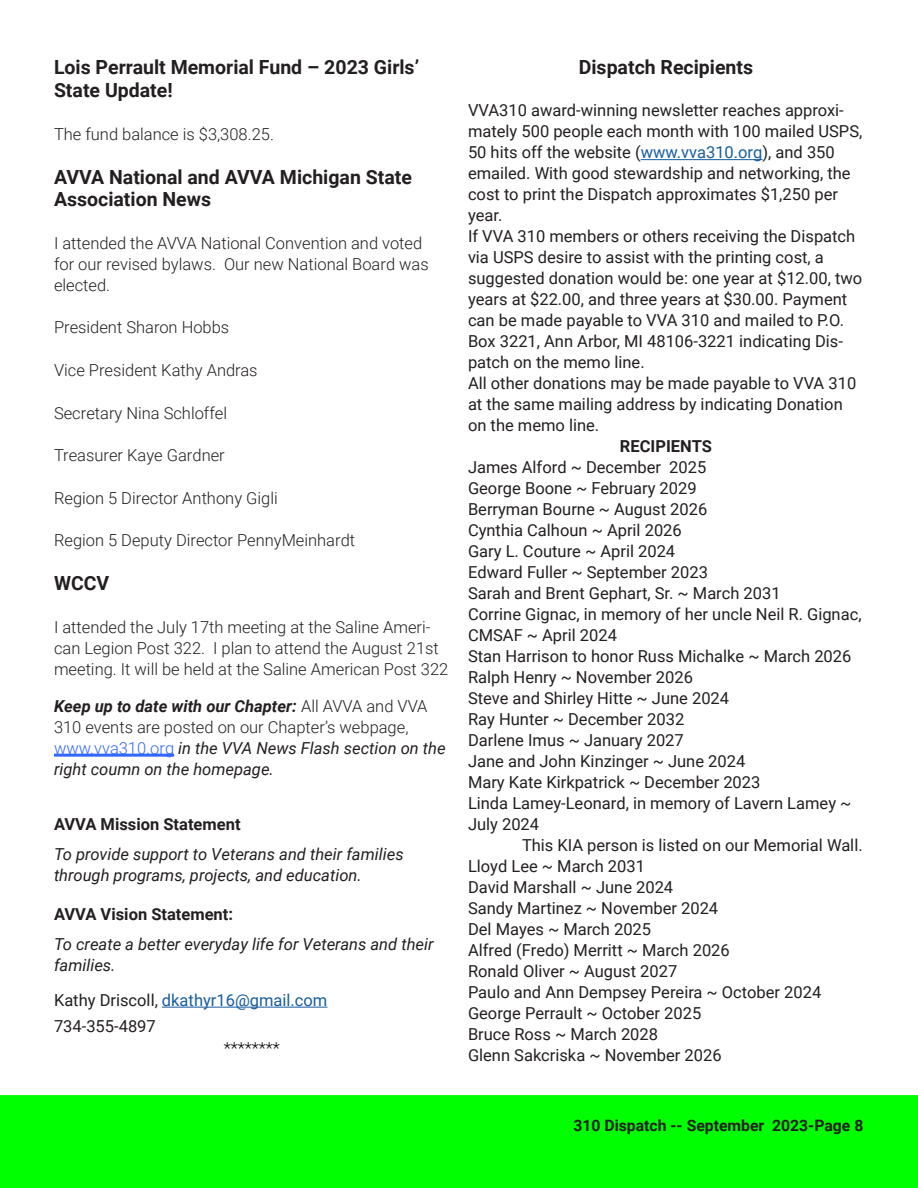
<style>
.page{position:relative;width:918px;height:1188px;background:#fff}
.page>*{position:absolute;margin:0;border:0;box-sizing:border-box;transform-origin:0 0}
.t1{font:700 19.5px/22.5px "Roboto";color:#231f20}
.t2{font:16.5px/21px "Roboto";color:#231f20}
.t3{font:300 16.5px/21px "Roboto";color:#231f20}
.Body_Text{font:italic 16.5px/21px "Roboto";color:#231f20}
.Body_Text-2{font:700 16.5px "Roboto";color:#231f20}
.t4{font:16.5px "Roboto";color:#175d9e}
.t5{font:300 16.5px "Roboto";color:#000}
.t6{font:700 15.75px "Roboto";color:#231f20}
.s1{font-family:"Times New Roman";font-weight:400;font-size:15px}
.s2{font-weight:700;font-style:italic}
.s3{color:#36f}
.s4{font-weight:400;font-style:italic}
.s5{color:#231f20}
.s6{color:#175d9e}
</style>
<div class="page">
<div style="left:0;top:1095px;width:918px;height:93px;background:#0f0"></div>
<hr style="left:54px;top:754px;width:120px;height:3px;background:#36f">
<hr style="left:162px;top:1007px;width:165px;height:1px;background:#175d9e">
<hr style="left:641px;top:159px;width:121px;height:1px;background:#175d9e">
<p class="t1" style="left:54px;top:56px;width:367px">Lois Perrault Memorial Fund – 2023 Girls’<br>State Update!</p>
<p class="t3" style="left:54px;top:123px;width:221px">The fund balance is $3,308.25<span class="s1">.</span></p>
<p class="t1" style="left:54px;top:165px;width:359px">AVVA National and AVVA Michigan State<br>Association News</p>
<p class="t3" style="left:54px;top:232px;width:376px">I attended the AVVA National Convention and voted for our revised bylaws. Our new National Board was elected.</p>
<p class="t3" style="left:54px;top:316px;width:177px">President Sharon Hobbs</p>
<p class="t3" style="left:54px;top:359px;width:205px">Vice President Kathy Andras</p>
<p class="t3" style="left:54px;top:402px;width:175px">Secretary Nina Schloffel</p>
<p class="t3" style="left:54px;top:444px;width:172px">Treasurer Kaye Gardner</p>
<p class="t3" style="left:54px;top:487px;width:225px">Region 5 Director Anthony Gigli</p>
<p class="t3" style="left:54px;top:529px;width:303px">Region 5 Deputy Director PennyMeinhardt</p>
<p class="t1" style="left:54px;top:572px;width:57px">WCCV</p>
<p class="t3" style="left:54px;top:616px;width:396px">I attended the July 17th meeting at the Saline Ameri&shy;can Legion Post 322. I plan to attend the August 21st meeting. It will be held at the Saline American Post 322</p>
<p class="t3" style="left:54px;top:695px;width:393px"><span class="s2">Keep up to date with our Chapter:</span> All AVVA and VVA 310 events are posted on our Chapter’s webpage, <span class="s3">www.vva310.org</span> <span class="s4">in the VVA News Flash section on the right coumn on the homepage.</span></p>
<p class="Body_Text-2" style="left:54px;top:813px;width:188px">AVVA Mission Statement</p>
<p class="Body_Text" style="left:54px;top:843px;width:351px">To provide support to Veterans and their families through programs, projects, and education.</p>
<p class="Body_Text-2" style="left:54px;top:903px;width:181px">AVVA Vision Statement:</p>
<p class="Body_Text" style="left:54px;top:933px;width:381px">To create a better everyday life for Veterans and their families.</p>
<p class="t4" style="left:54px;top:989px;width:275px"><span class="s5">Kathy Driscoll,</span> dkathyr16@gmail.com</p>
<p class="t2" style="left:54px;top:1015px;width:103px">734-355-4897</p>
<p class="t5" style="left:224px;top:1036px;width:57px">********</p>
<p class="t1" style="left:579px;top:56px;width:176px">Dispatch Recipients</p>
<p class="t2" style="left:468px;top:99px;width:396px">VVA310 award-winning newsletter reaches approxi&shy;mately 500 people each month with 100 mailed USPS, 50 hits off the website (<span class="s6">www.vva310.org</span>), and 350 emailed. With good stewardship and networking, the cost to print the Dispatch approximates $1,250 per year.</p>
<p class="t2" style="left:468px;top:225px;width:396px">If VVA 310 members or others receiving the Dispatch via USPS desire to assist with the printing cost, a suggested donation would be: one year at $12.00, two years at $22.00, and three years at $30.00. Payment can be made payable to VVA 310 and mailed to P.O.<br>Box 3221, Ann Arbor, MI 48106-3221 indicating Dis&shy;patch on the memo line.</p>
<p class="t2" style="left:468px;top:372px;width:390px">All other donations may be made payable to VVA 310 at the same mailing address by indicating Donation on the memo line.</p>
<p class="Body_Text-2" style="left:620px;top:435px;width:94px">RECIPIENTS</p>
<p class="t2" style="left:468px;top:456px;width:240px">James Alford ~ December 2025</p>
<p class="t2" style="left:468px;top:477px;width:230px">George Boone ~ February 2029</p>
<p class="t2" style="left:468px;top:498px;width:241px">Berryman Bourne ~ August 2026</p>
<p class="t2" style="left:468px;top:519px;width:215px">Cynthia Calhoun ~ April 2026</p>
<p class="t2" style="left:468px;top:540px;width:209px">Gary L. Couture ~ April 2024</p>
<p class="t2" style="left:468px;top:561px;width:241px">Edward Fuller ~ September 2023</p>
<p class="t2" style="left:468px;top:582px;width:314px">Sarah and Brent Gephart, Sr. ~ March 2031</p>
<p class="t2" style="left:468px;top:603px;width:395px">Corrine Gignac, in memory of her uncle Neil R. Gignac,<br>CMSAF ~ April 2024</p>
<p class="t2" style="left:468px;top:645px;width:385px">Stan Harrison to honor Russ Michalke ~ March 2026</p>
<p class="t2" style="left:468px;top:666px;width:226px">Ralph Henry ~ November 2026</p>
<p class="t2" style="left:468px;top:687px;width:263px">Steve and Shirley Hitte ~ June 2024</p>
<p class="t2" style="left:468px;top:708px;width:218px">Ray Hunter ~ December 2032</p>
<p class="t2" style="left:468px;top:729px;width:217px">Darlene Imus ~ January 2027</p>
<p class="t2" style="left:468px;top:750px;width:279px">Jane and John Kinzinger ~ June 2024</p>
<p class="t2" style="left:468px;top:771px;width:294px">Mary Kate Kirkpatrick ~ December 2023</p>
<p class="t2" style="left:468px;top:792px;width:385px">Linda Lamey-Leonard, in memory of Lavern Lamey ~<br>July 2024</p>
<p class="t2" style="left:522px;top:834px;width:342px">This KIA person is listed on our Memorial Wall.</p>
<p class="t2" style="left:468px;top:855px;width:178px">Lloyd Lee ~ March 2031</p>
<p class="t2" style="left:468px;top:876px;width:207px">David Marshall ~ June 2024</p>
<p class="t2" style="left:468px;top:897px;width:252px">Sandy Martinez ~ November 2024</p>
<p class="t2" style="left:468px;top:918px;width:185px">Del Mayes ~ March 2025</p>
<p class="t2" style="left:468px;top:939px;width:263px">Alfred (Fredo) Merritt ~ March 2026</p>
<p class="t2" style="left:468px;top:960px;width:211px">Ronald Oliver ~ August 2027</p>
<p class="t2" style="left:468px;top:981px;width:355px">Paulo and Ann Dempsey Pereira ~ October 2024</p>
<p class="t2" style="left:468px;top:1002px;width:235px">George Perrault ~ October 2025</p>
<p class="t2" style="left:468px;top:1023px;width:192px">Bruce Ross ~ March 2028</p>
<p class="t2" style="left:468px;top:1044px;width:255px">Glenn Sakcriska ~ November 2026</p>
<p class="t6" style="left:573px;top:1114px;width:291px">310 Dispatch -- September 2023-Page 8</p>
</div>
